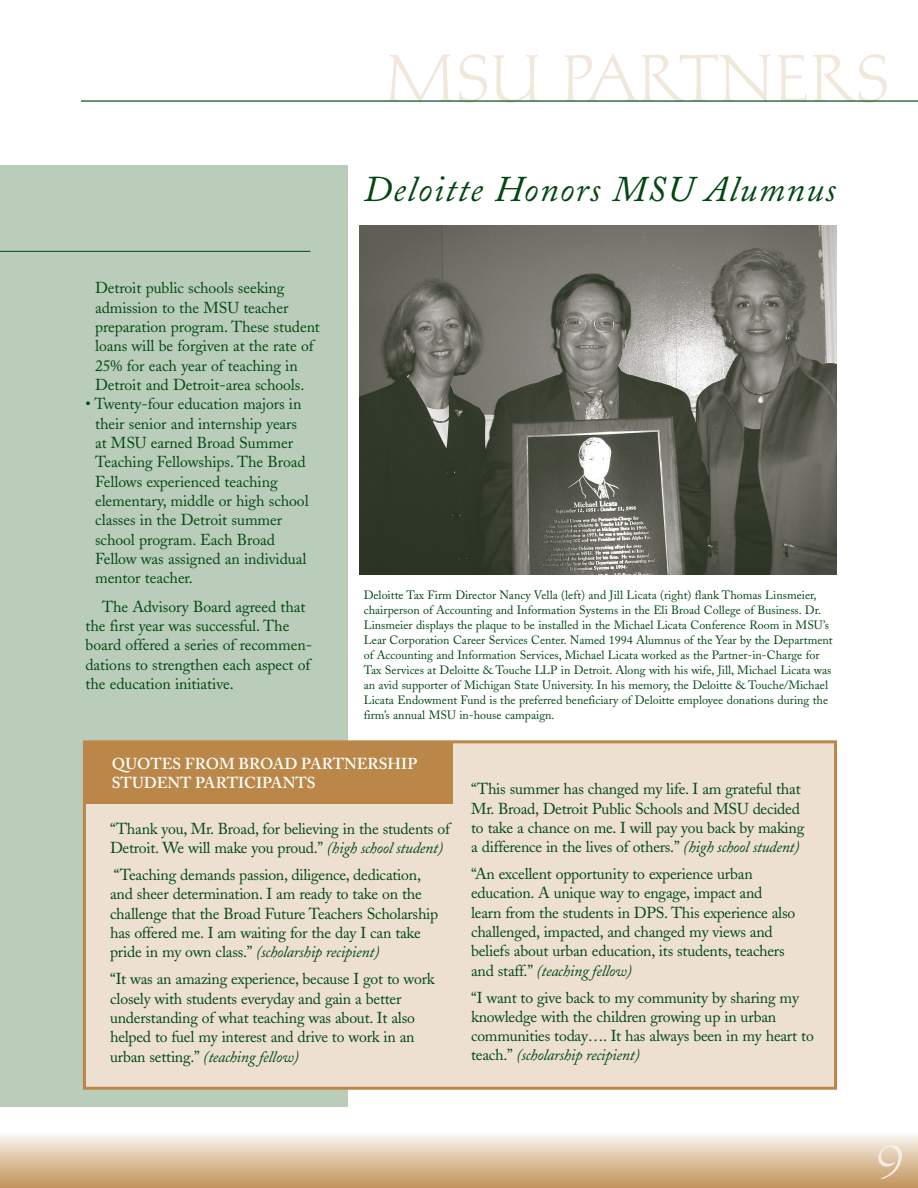
<style>
.page{position:relative;width:918px;height:1188px;background:#fff}
.page>*{position:absolute;margin:0;border:0;box-sizing:border-box;transform-origin:0 0}
.t1{font:69px "Michelangelo D";letter-spacing:-.015em;color:#f1e7da}
.t2{font:54px "Michelangelo D";color:#f4ede5}
.t3{font:italic 36px "Adobe Caslon";letter-spacing:.04em;color:#004711}
.t4{font:15.75px/19.4px "Adobe Caslon";letter-spacing:-.015em;color:#004711}
.t5{font:600 15.75px/19.4px "Adobe Caslon";color:#fff}
.t6{font:12px/15px "Adobe Caslon";color:#004711}
.s1{font-style:italic}
</style>
<div class="page">
<div style="left:0;top:165px;width:348px;height:941px;background:#bacdbb"></div>
<div style="left:0;top:1134px;width:918px;height:54px;background:linear-gradient(to bottom,#f9f4ee,#c3935b)"></div>
<hr style="left:81px;top:100px;width:837px;height:2px;background:#004711">
<div style="left:84px;top:742px;width:752px;height:346px;background:#ede0d0"></div>
<div style="left:83px;top:740px;width:754px;height:350px;border:3px solid #ba8748"></div>
<img style="left:360px;top:226px;width:477px;height:349px">
<div style="left:84px;top:742px;width:369px;height:61px;background:#ba8748"></div>
<hr style="left:0;top:251px;width:310px;height:1px;background:#004711">
<h1 class="t1" style="left:384px;top:37px;width:507px">MSU PARTNERS</h1>
<p class="t4" style="left:95px;top:280px;width:226px">Detroit public schools seeking admission to the MSU teacher preparation program. These student loans will be forgiven at the rate of 25% for each year of teaching in Detroit and Detroit-area schools.</p>
<p class="t4" style="left:95px;top:396px;width:215px;text-indent:-10px">• Twenty-four education majors in their senior and internship years at MSU earned Broad Summer<br>Teaching Fellowships. The Broad<br>Fellows experienced teaching elementary, middle or high school classes in the Detroit summer school program. Each Broad<br>Fellow was assigned an individual mentor teacher.</p>
<p class="t4" style="left:85px;top:599px;width:228px;text-indent:17px">The Advisory Board agreed that the first year was successful. The board offered a series of recommen&shy;dations to strengthen each aspect of the education initiative.</p>
<h3 class="t3" style="left:364px;top:175px;width:474px">Deloitte Honors MSU Alumnus</h3>
<p class="t6" style="left:364px;top:589px;width:470px">Deloitte Tax Firm Director Nancy Vella (left) and Jill Licata (right) flank Thomas Linsmeier, chairperson of Accounting and Information Systems in the Eli Broad College of Business. Dr.<br>Linsmeier displays the plaque to be installed in the Michael Licata Conference Room in MSU’s Lear Corporation Career Services Center. Named 1994 Alumnus of the Year by the Department of Accounting and Information Services, Michael Licata worked as the Partner-in-Charge for Tax Services at Deloitte &amp; Touche LLP in Detroit. Along with his wife, Jill, Michael Licata was an avid supporter of Michigan State University. In his memory, the Deloitte &amp; Touche/Michael Licata Endowment Fund is the preferred beneficiary of Deloitte employee donations during the firm’s annual MSU in-house campaign.</p>
<p class="t5" style="left:112px;top:756px;width:307px">QUOTES FROM BROAD PARTNERSHIP<br>STUDENT PARTICIPANTS</p>
<p class="t4" style="left:110px;top:821px;width:341px">“Thank you, Mr. Broad, for believing in the students of<br>Detroit. We will make you proud.” <span class="s1">(high school student)</span></p>
<p class="t4" style="left:110px;top:867px;width:330px">“Teaching demands passion, diligence, dedication, and sheer determination. I am ready to take on the challenge that the Broad Future Teachers Scholarship has offered me. I am waiting for the day I can take pride in my own class.” <span class="s1">(scholarship recipient)</span></p>
<p class="t4" style="left:110px;top:971px;width:326px">“It was an amazing experience, because I got to work closely with students everyday and gain a better understanding of what teaching was about. It also helped to fuel my interest and drive to work in an urban setting.” <span class="s1">(teaching fellow)</span></p>
<p class="t4" style="left:471px;top:781px;width:335px">“This summer has changed my life. I am grateful that Mr. Broad, Detroit Public Schools and MSU decided to take a chance on me. I will pay you back by making a difference in the lives of others.” <span class="s1">(high school student)</span></p>
<p class="t4" style="left:471px;top:866px;width:326px">“An excellent opportunity to experience urban education. A unique way to engage, impact and learn from the students in DPS. This experience also challenged, impacted, and changed my views and beliefs about urban education, its students, teachers and staff.” <span class="s1">(teaching fellow)</span></p>
<p class="t4" style="left:471px;top:989px;width:344px">“I want to give back to my community by sharing my knowledge with the children growing up in urban communities today…. It has always been in my heart to teach.” <span class="s1">(scholarship recipient)</span></p>
<h2 class="t2" style="left:875px;top:1129px;width:30px">9</h2>
</div>
